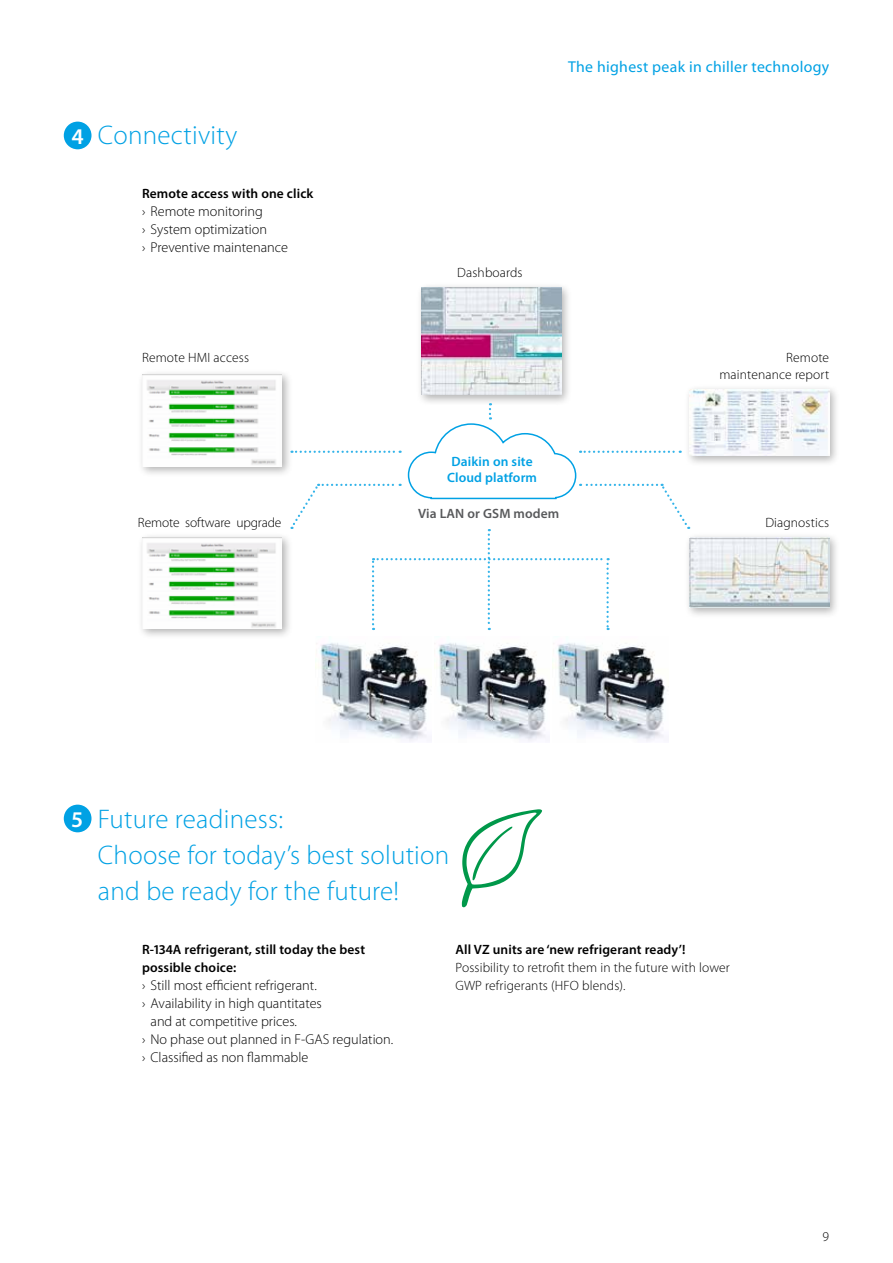
<style>
.page{position:relative;width:893px;height:1263px;background:#fff}
.page>*{position:absolute;margin:0;border:0;box-sizing:border-box;transform-origin:0 0}
.t1{font:300 27px/36px "Myriad Pro";letter-spacing:.01em;color:#00a1e4}
.t2{font:15.75px "Myriad Pro";letter-spacing:.02em;color:#00a1e4}
.t3{font:300 14.25px/18px "Myriad Pro";color:#000}
.t4{font:300 13.5px/16.5px "Myriad Pro";letter-spacing:.01em;color:#000;text-align:right}
.t5{font:600 13.5px/18px "Myriad Pro";letter-spacing:.01em;color:#000}
.t6{font:600 13.5px/16.5px "Myriad Pro";letter-spacing:.01em;color:#00a1e4;text-align:center}
.t7{font:300 13.5px "Myriad Pro";letter-spacing:-.01em;color:#000}
.t8{font:600 13.5px "Myriad Pro";letter-spacing:.01em;color:#58595b}
.s1{font-weight:600;font-size:22.5px;color:#fff}
.s2{font-size:13.5px}
</style>
<div class="page">
<img style="left:316px;top:642px;width:115px;height:100px">
<img style="left:434px;top:642px;width:116px;height:100px">
<img style="left:553px;top:642px;width:115px;height:100px">
<div style="left:416px;top:282px;width:157px;height:124px;background:#000;opacity:.3"></div>
<img style="left:422px;top:287px;width:139px;height:108px">
<div style="left:137px;top:369px;width:156px;height:108px;background:#000;opacity:.3"></div>
<img style="left:142px;top:374px;width:139px;height:92px">
<div style="left:137px;top:532px;width:156px;height:108px;background:#000;opacity:.3"></div>
<img style="left:142px;top:537px;width:139px;height:92px">
<div style="left:684px;top:532px;width:156px;height:87px;background:#000;opacity:.3"></div>
<img style="left:690px;top:537px;width:139px;height:71px">
<div style="left:684px;top:384px;width:156px;height:83px;background:#000;opacity:.3"></div>
<img style="left:690px;top:389px;width:139px;height:67px">
<svg style="left:462px;top:809px;width:80px;height:98px"></svg>
<div style="left:64px;top:122px;width:27px;height:27px;background:#00a1e4;border-radius:50%"></div>
<div style="left:64px;top:805px;width:27px;height:27px;background:#00a1e4;border-radius:50%"></div>
<svg style="left:291px;top:403px;width:398px;height:227px"></svg>
<h1 class="t1" style="left:72px;top:117px;width:167px"><span class="s1">4</span> Connectivity</h1>
<p class="t5" style="left:142px;top:184px;width:173px">Remote access with one click</p>
<p class="t3" style="left:142px;top:202px;width:148px"><span class="s2">›</span> Remote monitoring<br><span class="s2">›</span> System optimization<br><span class="s2">›</span> Preventive maintenance</p>
<p class="t4" style="left:142px;top:350px;width:109px">Remote HMI access</p>
<p class="t2" style="left:568px;top:57px;width:263px">The highest peak in chiller technology</p>
<p class="t4" style="left:457px;top:264px;width:67px">Dashboards</p>
<p class="t4" style="left:719px;top:350px;width:111px">Remote maintenance report</p>
<p class="t6" style="left:447px;top:453px;width:91px">Daikin on site<br>Cloud platform</p>
<p class="t8" style="left:418px;top:504px;width:143px">Via LAN or GSM modem</p>
<p class="t7" style="left:138px;top:515px;width:145px">Remote software upgrade</p>
<p class="t4" style="left:765px;top:515px;width:65px">Diagnostics</p>
<h1 class="t1" style="left:98px;top:801px;width:353px;text-indent:-26px"><span class="s1">5</span> Future readiness:<br>Choose for today’s best solution and be ready for the future!</h1>
<p class="t5" style="left:142px;top:940px;width:225px">R-134A refrigerant, still today the best possible choice:</p>
<p class="t3" style="left:142px;top:976px;width:176px"><span class="s2">›</span> Still most efficient refrigerant.</p>
<p class="t3" style="left:142px;top:994px;width:181px"><span class="s2">›</span> Availability in high quantitates</p>
<p class="t3" style="left:151px;top:1012px;width:148px">and at competitive prices.</p>
<p class="t3" style="left:142px;top:1030px;width:253px"><span class="s2">›</span> No phase out planned in F-GAS regulation.</p>
<p class="t3" style="left:142px;top:1048px;width:168px"><span class="s2">›</span> Classified as non flammable</p>
<p class="t5" style="left:455px;top:940px;width:232px">All VZ units are ‘new refrigerant ready’!</p>
<p class="t4" style="left:455px;top:959px;width:276px;line-height:18px;text-align:left">Possibility to retrofit them in the future with lower<br>GWP refrigerants (HFO blends).</p>
<p class="t4" style="left:823px;top:1228px;width:8px">9</p>
</div>
